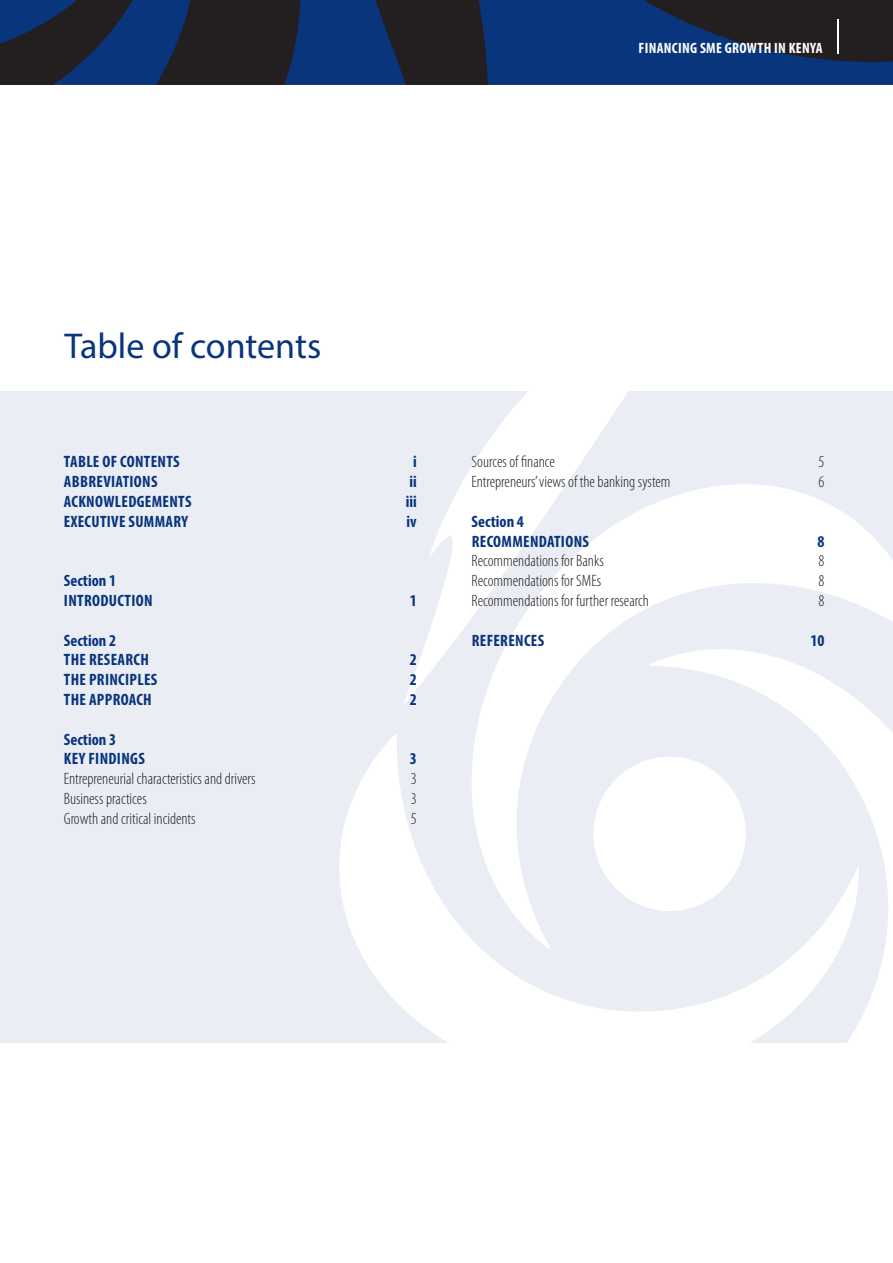
<style>
.page{position:relative;width:893px;height:1263px;background:#fff}
.page>*{position:absolute;margin:0;border:0;box-sizing:border-box;transform-origin:0 0}
.t1{font:36px "Myriad Pro";color:#08357c}
.FSD_Table_text{font:300 condensed 16.5px "Myriad Pro";color:#231f20}
.FSD_Table_text-2{font:700 condensed 16.5px "Myriad Pro";letter-spacing:.02em;color:#08357c}
.FSD_Table_text-3{font:700 condensed 16.5px "Myriad Pro";color:#08357c}
.t2{font:700 condensed 15px "Myriad Pro";letter-spacing:.02em;color:#fff}
</style>
<div class="page">
<div style="left:0;top:391px;width:893px;height:652px;background:#ebedf5"></div>
<svg style="left:339px;top:391px;width:554px;height:652px"></svg>
<svg style="left:0;top:0;width:893px;height:85px;background:#142a50"></svg>
<hr style="left:837px;top:20px;width:2px;height:34px;background:#fff">
<div style="left:593px;top:757px;width:152px;height:154px;background:#fff;border-radius:50%"></div>
<p class="t2" style="left:638px;top:39px;width:186px">FINANCING SME GROWTH IN KENYA</p>
<p class="t1" style="left:64px;top:323px;width:258px">Table of contents</p>
<p class="FSD_Table_text-2" style="left:64px;top:452px;width:117px">TABLE OF CONTENTS</p>
<p class="FSD_Table_text-2" style="left:413px;top:452px;width:5px">i</p>
<p class="FSD_Table_text-2" style="left:64px;top:471px;width:95px">ABBREVIATIONS</p>
<p class="FSD_Table_text-2" style="left:409px;top:471px;width:9px">ii</p>
<p class="FSD_Table_text-2" style="left:64px;top:491px;width:129px">ACKNOWLEDGEMENTS</p>
<p class="FSD_Table_text-2" style="left:406px;top:491px;width:13px">iii</p>
<p class="FSD_Table_text-2" style="left:64px;top:511px;width:126px">EXECUTIVE SUMMARY</p>
<p class="FSD_Table_text-2" style="left:406px;top:511px;width:12px">iv</p>
<p class="FSD_Table_text-3" style="left:64px;top:570px;width:54px">Section 1</p>
<p class="FSD_Table_text-2" style="left:64px;top:590px;width:90px">INTRODUCTION</p>
<p class="FSD_Table_text-2" style="left:410px;top:590px;width:9px">1</p>
<p class="FSD_Table_text-3" style="left:64px;top:630px;width:54px">Section 2</p>
<p class="FSD_Table_text-2" style="left:64px;top:650px;width:86px">THE RESEARCH</p>
<p class="FSD_Table_text-2" style="left:410px;top:650px;width:9px">2</p>
<p class="FSD_Table_text-2" style="left:64px;top:669px;width:95px">THE PRINCIPLES</p>
<p class="FSD_Table_text-2" style="left:410px;top:669px;width:9px">2</p>
<p class="FSD_Table_text-2" style="left:64px;top:689px;width:89px">THE APPROACH</p>
<p class="FSD_Table_text-2" style="left:410px;top:689px;width:9px">2</p>
<p class="FSD_Table_text-3" style="left:64px;top:729px;width:54px">Section 3</p>
<p class="FSD_Table_text-2" style="left:64px;top:749px;width:82px">KEY FINDINGS</p>
<p class="FSD_Table_text-2" style="left:410px;top:749px;width:9px">3</p>
<p class="FSD_Table_text" style="left:64px;top:770px;width:193px">Entrepreneurial characteristics and drivers</p>
<p class="FSD_Table_text" style="left:411px;top:770px;width:7px">3</p>
<p class="FSD_Table_text" style="left:64px;top:790px;width:84px">Business practices</p>
<p class="FSD_Table_text" style="left:411px;top:790px;width:7px">3</p>
<p class="FSD_Table_text" style="left:64px;top:809px;width:133px">Growth and critical incidents</p>
<p class="FSD_Table_text" style="left:411px;top:809px;width:7px">5</p>
<p class="FSD_Table_text" style="left:472px;top:453px;width:85px">Sources of finance</p>
<p class="FSD_Table_text" style="left:819px;top:453px;width:7px">5</p>
<p class="FSD_Table_text" style="left:472px;top:473px;width:200px">Entrepreneurs’ views of the banking system</p>
<p class="FSD_Table_text" style="left:819px;top:473px;width:7px">6</p>
<p class="FSD_Table_text-3" style="left:472px;top:511px;width:54px">Section 4</p>
<p class="FSD_Table_text-2" style="left:472px;top:531px;width:119px">RECOMMENDATIONS</p>
<p class="FSD_Table_text-2" style="left:817px;top:531px;width:9px">8</p>
<p class="FSD_Table_text" style="left:472px;top:552px;width:134px">Recommendations for Banks</p>
<p class="FSD_Table_text" style="left:819px;top:552px;width:7px">8</p>
<p class="FSD_Table_text" style="left:472px;top:572px;width:135px">Recommendations for SMEs  </p>
<p class="FSD_Table_text" style="left:819px;top:572px;width:7px">8</p>
<p class="FSD_Table_text" style="left:472px;top:592px;width:179px">Recommendations for further research</p>
<p class="FSD_Table_text" style="left:819px;top:592px;width:7px">8</p>
<p class="FSD_Table_text-2" style="left:472px;top:630px;width:74px">REFERENCES</p>
<p class="FSD_Table_text-2" style="left:810px;top:630px;width:16px">10</p>
</div>
